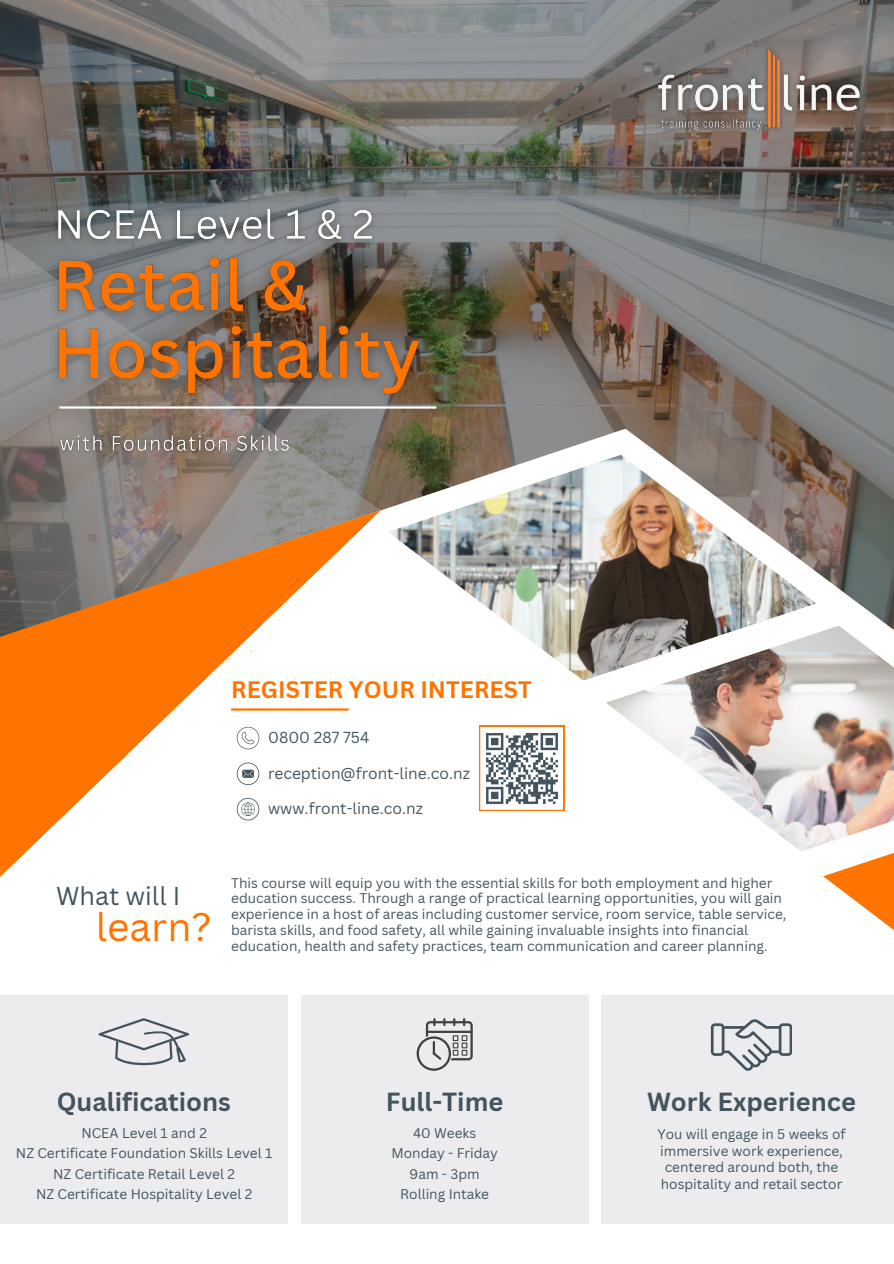
<style>
.page{position:relative;width:894px;height:1264px;background:#fff}
.page>*{position:absolute;margin:0;border:0;box-sizing:border-box;transform-origin:0 0}
.t1{font:38.85px "Canva Sans";color:#ff7400}
.t2{font:700 25.5px "Canva Sans";color:#44545e}
.t3{font:25.05px "Canva Sans";color:#44545e}
.t4{font:700 23.25px "Canva Sans";color:#ff7400}
.t5{font:15.45px "Canva Sans";color:#44545e}
.t6{font:13.65px/15.8px "Canva Sans";color:#44545e;text-align:center}
</style>
<div class="page">
<img style="left:0;top:0;width:893px;height:428px">
<svg style="left:0;top:235px;width:381px;height:193px;background:#898685"></svg>
<svg style="left:0;top:428px;width:893px;height:383px"></svg>
<svg style="left:0;top:510px;width:381px;height:532px"></svg>
<img style="left:388px;top:455px;width:428px;height:225px">
<img style="left:605px;top:625px;width:288px;height:226px">
<svg style="left:237px;top:798px;width:22px;height:22px"></svg>
<svg style="left:237px;top:726px;width:22px;height:23px"></svg>
<svg style="left:237px;top:762px;width:22px;height:23px"></svg>
<svg style="left:479px;top:725px;width:85px;height:85px"></svg>
<hr style="left:231px;top:708px;width:117px;height:2px;background:#ff7400">
<div style="left:0;top:995px;width:287px;height:229px;background:#ececee"></div>
<div style="left:301px;top:995px;width:287px;height:229px;background:#ececee"></div>
<div style="left:601px;top:995px;width:292px;height:229px;background:#ececee"></div>
<svg style="left:822px;top:799px;width:71px;height:131px"></svg>
<svg style="left:416px;top:1018px;width:56px;height:52px"></svg>
<svg style="left:98px;top:1018px;width:91px;height:47px"></svg>
<svg style="left:710px;top:1019px;width:81px;height:51px"></svg>
<img style="left:482px;top:729px;width:79px;height:78px">
<img style="left:55px;top:428px;width:240px;height:30px">
<img style="left:41px;top:237px;width:396px;height:177px">
<img style="left:48px;top:197px;width:335px;height:55px">
<img style="left:633px;top:39px;width:249px;height:100px">
<p class="t4" style="left:231px;top:673px;width:302px">REGISTER YOUR INTEREST</p>
<p class="t5" style="left:268px;top:726px;width:103px">0800 287 754</p>
<p class="t5" style="left:268px;top:762px;width:203px">reception@front-line.co.nz</p>
<p class="t5" style="left:268px;top:797px;width:156px">www.front-line.co.nz</p>
<p class="t3" style="left:56px;top:878px;width:126px">What will I</p>
<p class="t1" style="left:96px;top:899px;width:117px">learn?</p>
<h4 class="t6" style="left:231px;top:874px;width:556px;text-align:left">This course will equip you with the essential skills for both employment and higher education success. Through a range of practical learning opportunities, you will gain experience in a host of areas including customer service, room service, table service, barista skills, and food safety, all while gaining invaluable insights into financial education, health and safety practices, team communication and career planning.</h4>
<p class="t2" style="left:57px;top:1083px;width:176px">Qualifications</p>
<p class="t2" style="left:647px;top:1083px;width:210px">Work Experience</p>
<p class="t6" style="left:657px;top:1124px;width:190px;line-height:16.8px">You will engage in 5 weeks of immersive work experience, centered around both, the hospitality and retail sector</p>
<p class="t2" style="left:386px;top:1083px;width:119px">Full-Time</p>
<h5 class="t6" style="left:81px;top:1124px;width:127px">NCEA Level 1 and 2</h5>
<h2 class="t6" style="left:16px;top:1145px;width:258px">NZ Certificate Foundation Skills Level 1</h2>
<p class="t6" style="left:53px;top:1165px;width:183px">NZ Certificate Retail Level 2</p>
<p class="t6" style="left:36px;top:1185px;width:218px">NZ Certificate Hospitality Level 2</p>
<h3 class="t6" style="left:413px;top:1124px;width:65px">40 Weeks</h3>
<p class="t6" style="left:391px;top:1145px;width:108px">Monday - Friday</p>
<p class="t6" style="left:409px;top:1165px;width:71px">9am - 3pm</p>
<p class="t6" style="left:400px;top:1185px;width:90px">Rolling Intake</p>
</div>
